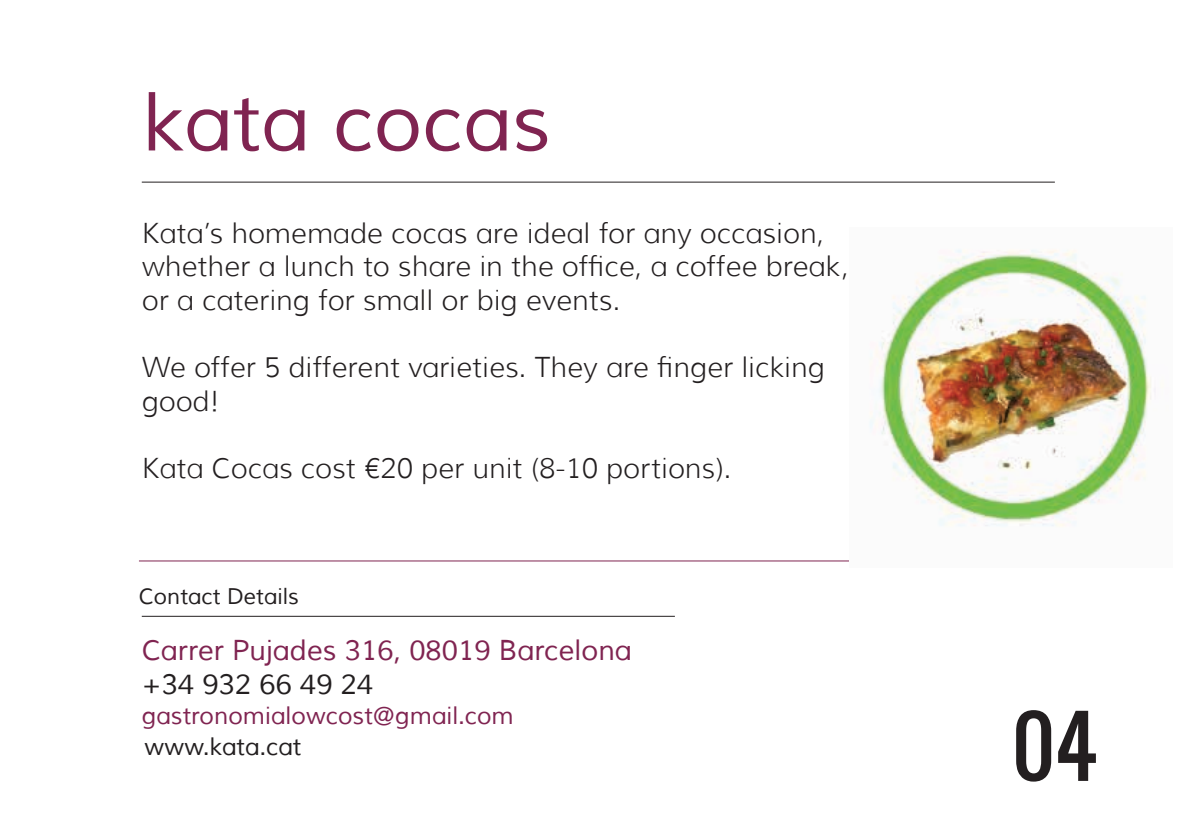
<style>
.page{position:relative;width:1191px;height:840px;background:#fff}
.page>*{position:absolute;margin:0;border:0;box-sizing:border-box;transform-origin:0 0}
.t1{font:80px "Muli";color:#802451}
.t2{font:80px "Oswald";color:#231f20}
.t3{font:300 28px/33.6px "Muli";color:#231f20}
.t4{font:28px "Muli";color:#802451}
.t5{font:28px "Muli";color:#231f20}
.t6{font:24px "Muli";color:#802451}
.t7{font:24px "Muli";color:#231f20}
.t8{font:22px "Muli";color:#231f20}
</style>
<div class="page">
<hr style="left:142px;top:181px;width:912px;height:1px;background:#231f20">
<hr style="left:139px;top:560px;width:714px;height:1px;background:#802451">
<hr style="left:142px;top:615px;width:533px;height:1px;background:#231f20">
<img style="left:849px;top:249px;width:307px;height:312px">
<h1 class="t1" style="left:142px;top:74px;width:411px">kata cocas</h1>
<p class="t3" style="left:142px;top:216px;width:708px">Kata’s homemade cocas are ideal for any occasion, whether a lunch to share in the office, a coffee break, or a catering for small or big events.</p>
<p class="t3" style="left:142px;top:350px;width:684px">We offer 5 different varieties. They are finger licking good!</p>
<p class="t3" style="left:142px;top:451px;width:591px">Kata Cocas cost €20 per unit (8-10 portions).</p>
<p class="t8" style="left:139px;top:583px;width:162px">Contact Details</p>
<p class="t4" style="left:142px;top:632px;width:492px">Carrer Pujades 316, 08019 Barcelona</p>
<p class="t5" style="left:142px;top:666px;width:233px">+34 932 66 49 24</p>
<p class="t6" style="left:142px;top:700px;width:373px">gastronomialowcost@gmail.com</p>
<p class="t7" style="left:145px;top:731px;width:158px">www.kata.cat</p>
<h1 class="t2" style="left:1012px;top:685px;width:86px">04</h1>
</div>
